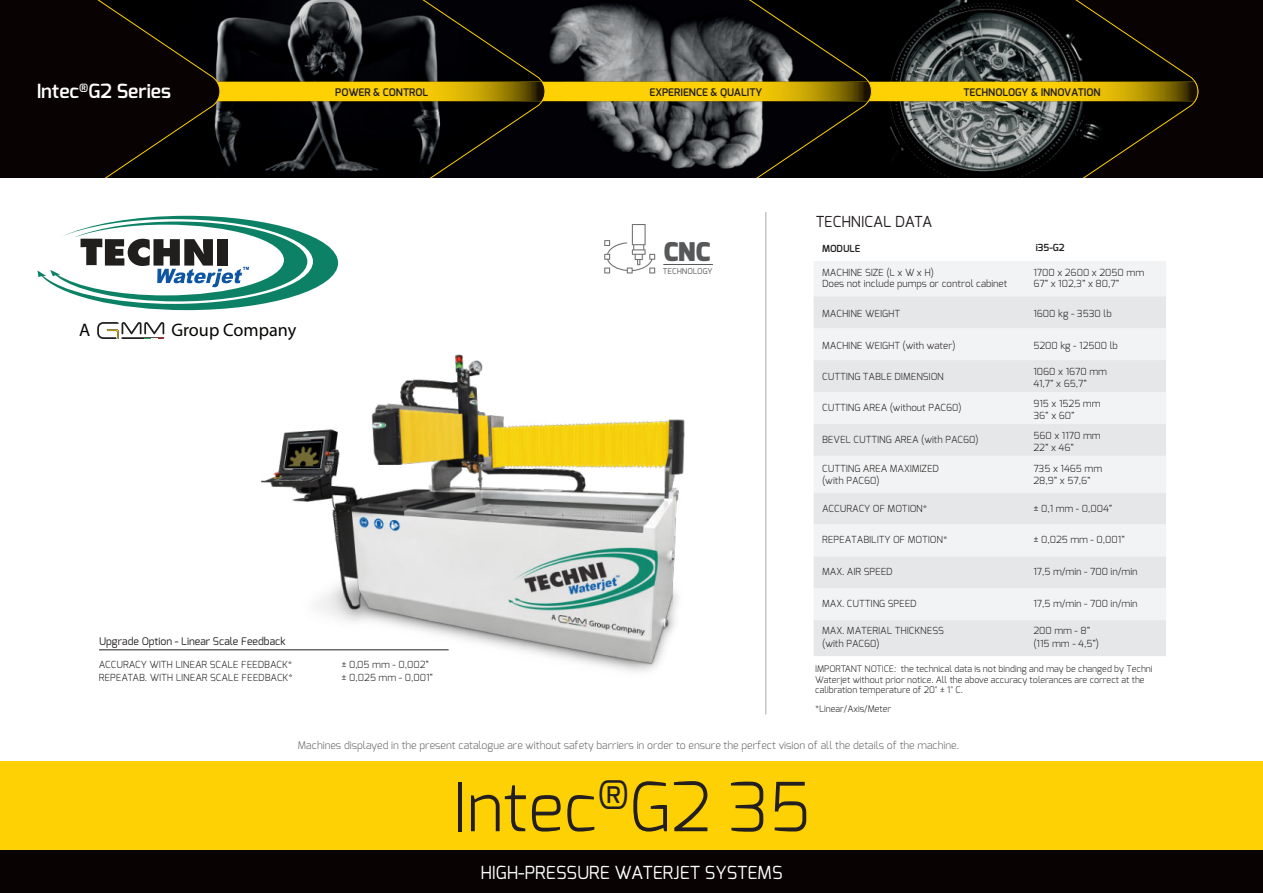
<style>
.page{position:relative;width:1263px;height:893px;background:#fff}
.page>*{position:absolute;margin:0;border:0;box-sizing:border-box;transform-origin:0 0}
.t1{font:300 67.5px "Exo";color:#231f20}
.t2{font:900 25.8px "Exo";color:#57585a}
.t3{font:600 19.5px "Exo";color:#fff}
.t4{font:18.15px "Myriad Pro";color:#050504}
.t5{font:18px "Exo";color:#fff}
.t6{font:15.15px "Exo";color:#231f20}
.t7{font:300 10.5px "Exo";color:#666566}
.t8{font:600 10.5px "Exo";color:#231f20}
.t9{font:10.5px "Exo";color:#231f20}
.t10{font:300 9.75px/11.7px "Exo";color:#231f20}
.t11{font:600 9.75px "Exo";color:#231f20}
.t12{font:300 9px/10.8px "Exo";color:#231f20}
.t13{font:8.1px "Exo";color:#57585a}
</style>
<div class="page">
<img style="left:214px;top:331px;width:553px;height:373px">
<div style="left:0;top:0;width:1263px;height:179px;background:#080302"></div>
<img style="left:872px;top:0;width:116px;height:179px">
<img style="left:546px;top:4px;width:115px;height:175px">
<svg style="left:661px;top:0;width:211px;height:179px"></svg>
<svg style="left:988px;top:0;width:211px;height:179px"></svg>
<img style="left:221px;top:0;width:114px;height:179px">
<svg style="left:221px;top:82px;width:977px;height:19px"></svg>
<svg style="left:10px;top:0;width:211px;height:179px"></svg>
<svg style="left:335px;top:0;width:211px;height:179px"></svg>
<div style="left:814px;top:261px;width:352px;height:35px;background:#f2f3f4"></div>
<svg style="left:814px;top:296px;width:352px;height:360px;fill:#e6e7e9"></svg>
<hr style="left:765px;top:212px;width:1px;height:502px;background:#a8a9ad">
<hr style="left:99px;top:650px;width:350px;height:1px;background:#231f20">
<div style="left:0;top:849px;width:1263px;height:44px;background:#080302"></div>
<div style="left:0;top:761px;width:1263px;height:89px;background:#fed105"></div>
<hr style="left:663px;top:264px;width:50px;height:1px;background:#57585a">
<svg style="left:604px;top:224px;width:51px;height:49px"></svg>
<svg style="left:38px;top:216px;width:300px;height:94px"></svg>
<svg style="left:97px;top:322px;width:67px;height:17px"></svg>
<h3 class="t3" style="left:37px;top:83px;width:136px">Intec<sup>®</sup>G2 Series</h3>
<p class="t8" style="left:335px;top:87px;width:95px">POWER &amp; CONTROL</p>
<p class="t8" style="left:649px;top:87px;width:114px">EXPERIENCE &amp; QUALITY</p>
<p class="t8" style="left:963px;top:87px;width:138px">TECHNOLOGY &amp; INNOVATION</p>
<h3 class="t4" style="left:79px;top:323px;width:13px">A</h3>
<h3 class="t4" style="left:171px;top:323px;width:126px">Group Company</h3>
<h2 class="t2" style="left:664px;top:237px;width:48px">CNC</h2>
<p class="t13" style="left:663px;top:268px;width:51px">TECHNOLOGY</p>
<h3 class="t6" style="left:816px;top:215px;width:118px">TECHNICAL DATA</h3>
<p class="t11" style="left:822px;top:244px;width:40px">MODULE</p>
<p class="t10" style="left:822px;top:279px;width:187px">Does not include pumps or control cabinet</p>
<p class="t10" style="left:822px;top:308px;width:79px">MACHINE WEIGHT</p>
<p class="t10" style="left:822px;top:340px;width:135px">MACHINE WEIGHT (with water)</p>
<p class="t10" style="left:822px;top:371px;width:123px">CUTTING TABLE DIMENSION</p>
<p class="t10" style="left:822px;top:403px;width:141px">CUTTING AREA (without PAC60)</p>
<p class="t10" style="left:822px;top:435px;width:158px">BEVEL CUTTING AREA (with PAC60)</p>
<p class="t10" style="left:822px;top:463px;width:118px">CUTTING AREA MAXIMIZED (with PAC60)</p>
<p class="t10" style="left:822px;top:503px;width:107px">ACCURACY OF MOTION*</p>
<p class="t10" style="left:822px;top:535px;width:127px">REPEATABILITY OF MOTION*</p>
<p class="t10" style="left:822px;top:267px;width:113px">MACHINE SIZE (L x W x H)</p>
<p class="t11" style="left:1036px;top:244px;width:30px">i35-G2</p>
<p class="t10" style="left:1033px;top:267px;width:112px">1700 x 2600 x 2050 mm<br>67” x 102,3” x 80,7”</p>
<p class="t10" style="left:1033px;top:308px;width:80px">1600 kg - 3530 lb</p>
<p class="t10" style="left:1033px;top:340px;width:86px">5200 kg - 12500 lb</p>
<p class="t10" style="left:1033px;top:366px;width:75px">1060 x 1670 mm<br>41,7” x 65,7”</p>
<p class="t10" style="left:1033px;top:398px;width:69px">915 x 1525 mm<br>36” x 60”</p>
<p class="t10" style="left:1033px;top:430px;width:69px">560 x 1170 mm<br>22” x 46”</p>
<p class="t10" style="left:1033px;top:463px;width:70px">735 x 1465 mm<br>28,9” x 57,6”</p>
<p class="t10" style="left:1033px;top:503px;width:81px">± 0,1 mm - 0,004”</p>
<p class="t10" style="left:1033px;top:535px;width:93px">± 0,025 mm - 0,001”</p>
<p class="t10" style="left:1033px;top:566px;width:106px">17,5 m/min - 700 in/min</p>
<p class="t10" style="left:1033px;top:598px;width:106px">17,5 m/min - 700 in/min</p>
<p class="t10" style="left:1033px;top:624px;width:67px;line-height:13px">200 mm - 8” (115 mm - 4,5”)</p>
<p class="t10" style="left:822px;top:566px;width:72px">MAX. AIR SPEED</p>
<p class="t10" style="left:822px;top:598px;width:96px">MAX. CUTTING SPEED</p>
<p class="t10" style="left:822px;top:625px;width:123px">MAX. MATERIAL THICKNESS</p>
<p class="t9" style="left:99px;top:636px;width:188px">Upgrade Option - Linear Scale Feedback</p>
<p class="t10" style="left:99px;top:659px;width:195px">ACCURACY WITH LINEAR SCALE FEEDBACK*</p>
<p class="t10" style="left:342px;top:659px;width:89px">± 0,05 mm - 0,002”</p>
<p class="t10" style="left:99px;top:672px;width:195px">REPEATAB. WITH LINEAR SCALE FEEDBACK*</p>
<p class="t10" style="left:342px;top:672px;width:93px">± 0,025 mm - 0,001”</p>
<p class="t12" style="left:815px;top:664px;width:339px">IMPORTANT NOTICE: the technical data is not binding and may be changed by Techni<br>Waterjet without prior notice. All the above accuracy tolerances are correct at the calibration temperature of 20° ± 1° C.</p>
<p class="t10" style="left:822px;top:638px;width:59px">(with PAC60)</p>
<p class="t12" style="left:815px;top:704px;width:78px">*Linear/Axis/Meter</p>
<p class="t7" style="left:298px;top:740px;width:663px">Machines displayed in the present catalogue are without safety barriers in order to ensure the perfect vision of all the details of the machine.</p>
<h1 class="t1" style="left:452px;top:773px;width:360px">Intec<sup>®</sup>G2 35</h1>
<h3 class="t5" style="left:480px;top:864px;width:304px">HIGH-PRESSURE WATERJET SYSTEMS</h3>
</div>
